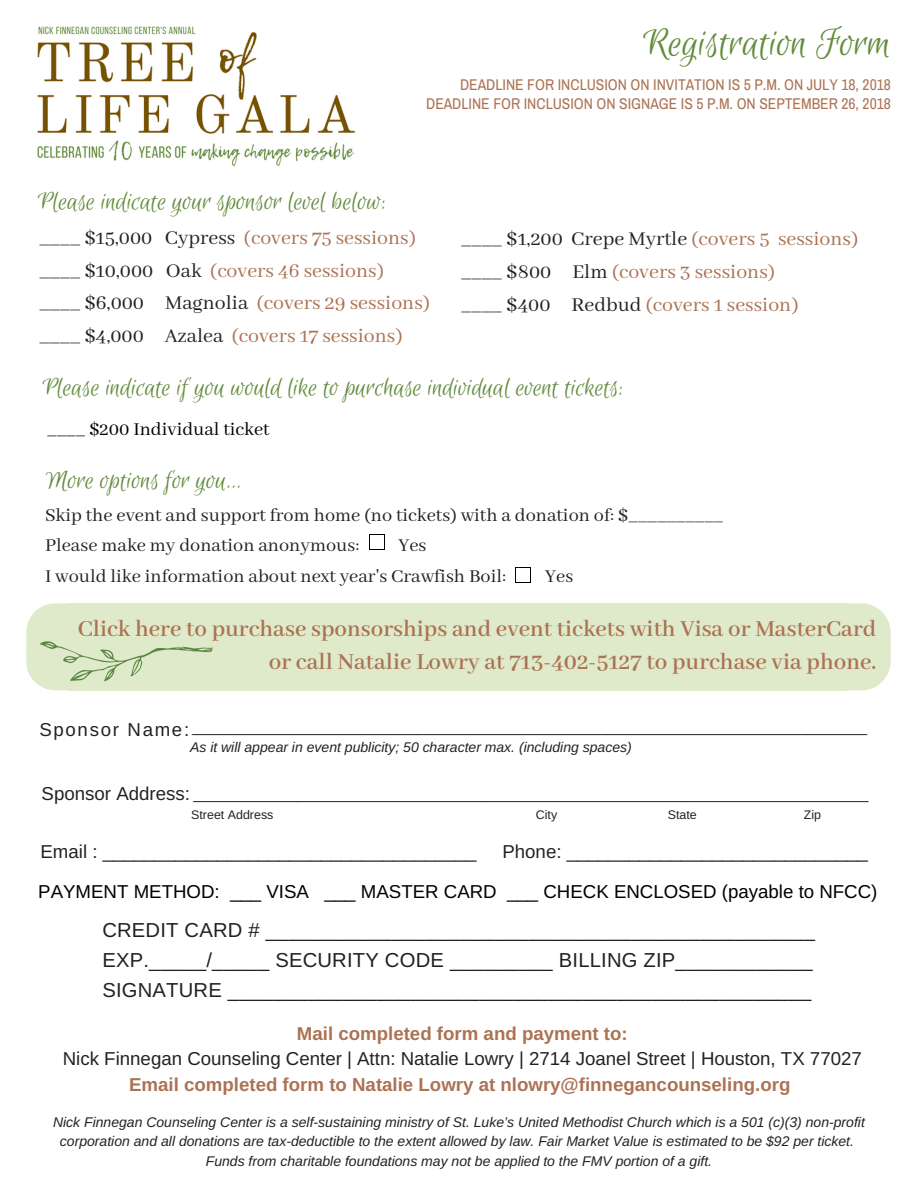
<style>
.page{position:relative;width:918px;height:1188px;background:#fff}
.page>*{position:absolute;margin:0;border:0;box-sizing:border-box;transform-origin:0 0}
.t1{font:43.65px "Euphoria Script";color:#638c3d}
.t2{font:28.05px "Euphoria Script";color:#638c3d}
.t3{font:600 24.9px/33.8px "Abhaya Libre";color:#ab7253;text-align:right}
.t4{font:21.75px/32.7px "Abhaya Libre";color:#ab7253}
.t5{font:20.25px/30.3px "Arimo";letter-spacing:.01em;color:#222;text-align:justify}
.t6{font:20.25px/30.3px "Abhaya Libre";color:#222}
.t7{font:20.25px "Abhaya Libre";color:#000}
.t8{font:18.75px "Arimo";color:#222}
.t9{font:700 18.75px "Arimo";color:#ab7253}
.t10{font:18.75px "Arimo";color:#000}
.t11{font:18.75px "Arimo";letter-spacing:.09em;color:#222}
.t12{font:15.6px "Arimo";color:#222}
.t13{font:15.6px/19.2px "Archivo Narrow";color:#ab7253;text-align:right}
.t14{font:italic 13.95px/19.2px "Arimo";color:#222;text-align:center}
.t15{font:12.45px "Arimo";color:#222}
.s1{color:#222}
</style>
<div class="page">
<div style="left:70px;top:603px;width:777px;height:48px;background:#dfeaca"></div>
<div style="left:70px;top:648px;width:777px;height:42px;background:#dfeaca"></div>
<svg style="left:26px;top:603px;width:44px;height:81px"></svg>
<svg style="left:847px;top:603px;width:44px;height:87px;background:#e2eccf"></svg>
<svg style="left:369px;top:534px;width:16px;height:16px"></svg>
<svg style="left:515px;top:567px;width:16px;height:16px"></svg>
<img style="left:37px;top:629px;width:176px;height:62px">
<img style="left:37px;top:26px;width:319px;height:140px">
<h1 class="t1" style="left:643px;top:20px;width:249px">Registration Form</h1>
<h2 class="t2" style="left:38px;top:187px;width:350px">Please indicate your sponsor level below:</h2>
<p class="t13" style="left:426px;top:75px;width:466px">DEADLINE FOR INCLUSION ON INVITATION IS 5 P.M. ON JULY 18, 2018<br>DEADLINE FOR INCLUSION ON SIGNAGE IS 5 P.M. ON SEPTEMBER 26, 2018</p>
<h3 class="t4" style="left:39px;top:222px;width:392px"><span class="s1">____ $15,000 Cypress</span> (covers 75 sessions) <span class="s1">____ $10,000 Oak</span> (covers 46 sessions) <span class="s1">____ $6,000 Magnolia</span> (covers 29 sessions) <span class="s1">____ $4,000 Azalea</span> (covers 17 sessions)</h3>
<h3 class="t4" style="left:461px;top:223px;width:399px"><span class="s1">____ $1,200 Crepe Myrtle</span> (covers 5 sessions) <span class="s1">____ $800 Elm</span> (covers 3 sessions)<br><span class="s1">____ $400 Redbud</span> (covers 1 session)</h3>
<h2 class="t2" style="left:43px;top:372px;width:583px">Please indicate if you would like to purchase individual event tickets:</h2>
<h3 class="t7" style="left:47px;top:418px;width:224px">____ $200 Individual ticket</h3>
<h2 class="t2" style="left:46px;top:466px;width:198px">More options for you...</h2>
<h3 class="t6" style="left:45px;top:501px;width:680px">Skip the event and support from home (no tickets) with a donation of: $__________<br>Please make my donation anonymous:</h3>
<h3 class="t6" style="left:45px;top:531px;width:463px;text-indent:353px">Yes<br>I would like information about next year's Crawfish Boil:</h3>
<h3 class="t6" style="left:545px;top:561px;width:29px">Yes</h3>
<h3 class="t3" style="left:78px;top:613px;width:800px">Click here to purchase sponsorships and event tickets with Visa or MasterCard or call Natalie Lowry at 713-402-5127 to purchase via phone.</h3>
<h3 class="t11" style="left:39px;top:719px;width:151px">Sponsor Name:</h3>
<p class="t12" style="left:192px;top:718px;width:676px">______________________________________________________________________________</p>
<p class="t14" style="left:190px;top:737px;width:443px">As it will appear in event publicity; 50 character max. (including spaces)</p>
<h3 class="t8" style="left:42px;top:783px;width:150px">Sponsor Address:</h3>
<p class="t12" style="left:194px;top:785px;width:676px">______________________________________________________________________________</p>
<p class="t15" style="left:191px;top:808px;width:84px">Street Address</p>
<p class="t15" style="left:536px;top:808px;width:23px">City</p>
<p class="t15" style="left:668px;top:808px;width:31px">State</p>
<p class="t15" style="left:804px;top:808px;width:19px">Zip</p>
<h3 class="t8" style="left:40px;top:841px;width:438px">Email : ____________________________________</h3>
<h3 class="t8" style="left:502px;top:841px;width:367px">Phone: _____________________________</h3>
<h3 class="t10" style="left:38px;top:881px;width:841px">PAYMENT METHOD: ___ VISA ___ MASTER CARD ___ CHECK ENCLOSED (payable to NFCC)</h3>
<h3 class="t5" style="left:102px;top:915px;width:714px">CREDIT CARD # ________________________________________________ EXP._____/_____ SECURITY CODE _________ BILLING ZIP____________ SIGNATURE ___________________________________________________</h3>
<h3 class="t9" style="left:297px;top:1023px;width:332px">Mail completed form and payment to:</h3>
<h3 class="t8" style="left:63px;top:1048px;width:801px">Nick Finnegan Counseling Center | Attn: Natalie Lowry | 2714 Joanel Street | Houston, TX 77027</h3>
<h3 class="t9" style="left:129px;top:1074px;width:663px">Email completed form to Natalie Lowry at nlowry@finnegancounseling.org</h3>
<p class="t14" style="left:53px;top:1113px;width:813px">Nick Finnegan Counseling Center is a self-sustaining ministry of St. Luke’s United Methodist Church which is a 501 (c)(3) non-profit corporation and all donations are tax-deductible to the extent allowed by law. Fair Market Value is estimated to be $92 per ticket.<br>Funds from charitable foundations may not be applied to the FMV portion of a gift.</p>
</div>
